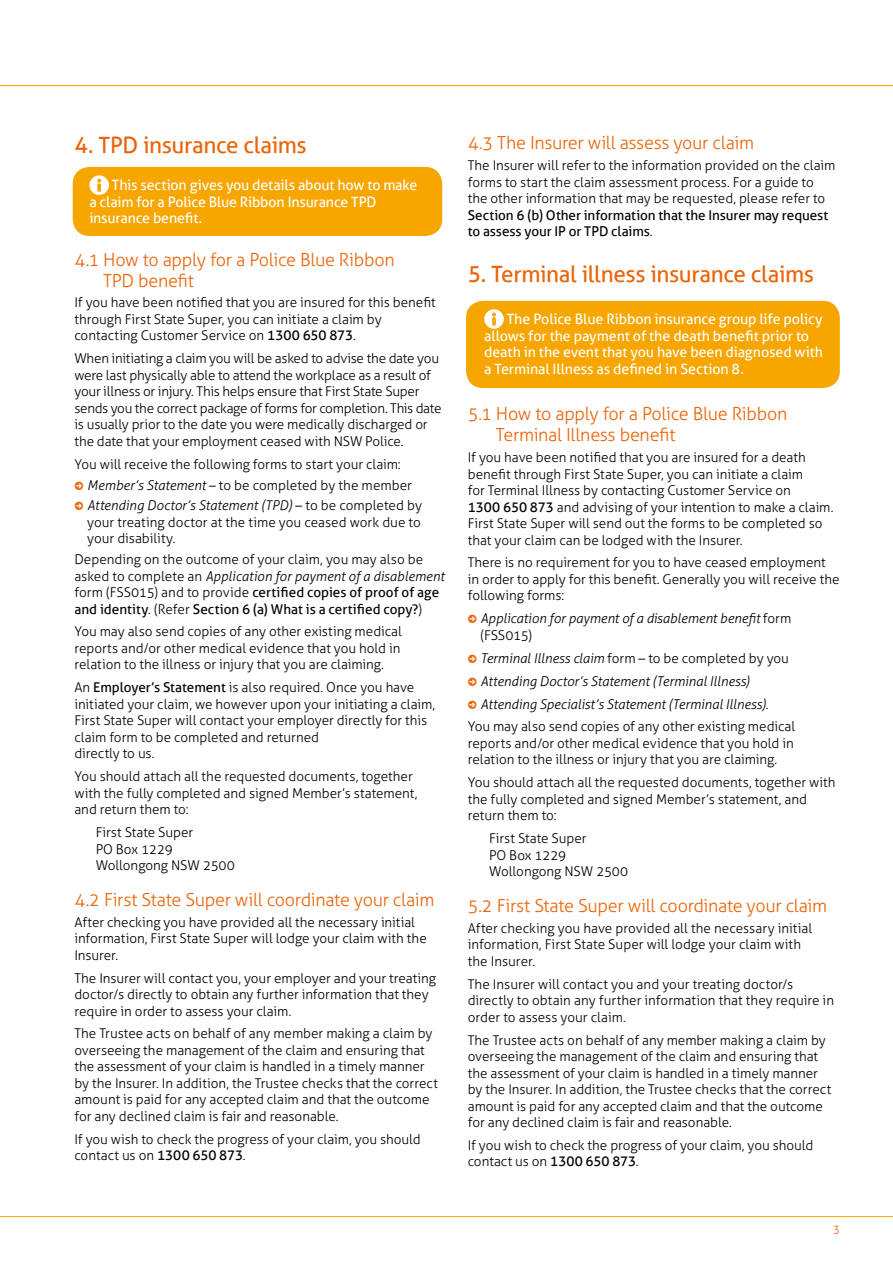
<style>
.page{position:relative;width:893px;height:1263px;background:#fff}
.page>*{position:absolute;margin:0;border:0;box-sizing:border-box;transform-origin:0 0}
.t1{font:22.5px "Aller";letter-spacing:-.02em;color:#ec6408}
.t2{font:300 18px/21px "Aller";letter-spacing:-.02em;color:#ec6408}
.t3{font:14.25px/16.5px "Aller";letter-spacing:-.01em;color:#fff}
.t4{font:300 13.5px/16.5px "Aller";letter-spacing:-.005em;color:#000}
.t5{font:italic 300 13.5px/16.5px "Aller";letter-spacing:-.005em;color:#000}
.t6{font:13.5px/16.5px "Aller";letter-spacing:-.005em;color:#000}
.t7{font:300 11.25px "Aller";color:#ec6408}
.s1{font-weight:400}
.s2{font-style:italic}
.s3{font-weight:300}
.s4{font-style:normal}
</style>
<div class="page">
<div style="left:466px;top:301px;width:374px;height:87px;background:#f7a600;border-radius:17px"></div>
<div style="left:73px;top:167px;width:369px;height:69px;background:#f7a600;border-radius:17px"></div>
<svg style="left:0;top:85px;width:893px;height:2px"></svg>
<hr style="left:0;top:1216px;width:893px;height:1px;background:#f7a600">
<svg style="left:89px;top:175px;width:20px;height:20px"></svg>
<svg style="left:484px;top:309px;width:20px;height:20px"></svg>
<h1 class="t1" style="left:74px;top:131px;width:234px">4. TPD insurance claims</h1>
<p class="t3" style="left:89px;top:177px;width:329px;text-indent:23px">This section gives you details about how to make a claim for a Police Blue Ribbon Insurance TPD insurance benefit.</p>
<h2 class="t2" style="left:103px;top:249px;width:293px;text-indent:-29px">4.1 How to apply for a Police Blue Ribbon<br>TPD benefit</h2>
<p class="t4" style="left:74px;top:294px;width:363px">If you have been notified that you are insured for this benefit through First State Super, you can initiate a claim by contacting Customer Service on <span class="s1">1300 650 873</span>.</p>
<p class="t4" style="left:74px;top:350px;width:369px">When initiating a claim you will be asked to advise the date you were last physically able to attend the workplace as a result of your illness or injury. This helps ensure that First State Super sends you the correct package of forms for completion. This date is usually prior to the date you were medically discharged or the date that your employment ceased with NSW Police.</p>
<p class="t4" style="left:87px;top:454px;width:336px;line-height:20.7px;text-indent:-13px">You will receive the following forms to start your claim:<br><span class="s2">Member’s Statement</span> – to be completed by the member<br><span class="s2">Attending Doctor’s Statement (TPD)</span> – to be completed by</p>
<p class="t4" style="left:87px;top:514px;width:335px">your treating doctor at the time you ceased work due to your disability.</p>
<p class="t4" style="left:74px;top:551px;width:372px">Depending on the outcome of your claim, you may also be asked to complete an <span class="s2">Application for payment of a disablement </span>form (FSS015) and to provide <span class="s1">certified copies of proof of age and identity</span>. (Refer <span class="s1">Section 6 (a) What is a certified copy?</span>)</p>
<p class="t4" style="left:74px;top:623px;width:329px;text-align:justify">You may also send copies of any other existing medical reports and/or other medical evidence that you hold in relation to the illness or injury that you are claiming.</p>
<p class="t4" style="left:74px;top:679px;width:362px">An <span class="s1">Employer’s Statement</span> is also required. Once you have initiated your claim, we however upon your initiating a claim, First State Super will contact your employer directly for this claim form to be completed and returned<br>directly to us.</p>
<p class="t4" style="left:74px;top:768px;width:345px">You should attach all the requested documents, together with the fully completed and signed Member’s statement, and return them to:</p>
<p class="t4" style="left:96px;top:824px;width:141px">First State Super<br>PO Box 1229<br>Wollongong NSW 2500</p>
<h2 class="t2" style="left:74px;top:889px;width:362px">4.2 First State Super will coordinate your claim</h2>
<p class="t4" style="left:74px;top:914px;width:354px">After checking you have provided all the necessary initial information, First State Super will lodge your claim with the<br>Insurer.</p>
<p class="t4" style="left:74px;top:969px;width:363px">The Insurer will contact you, your employer and your treating doctor/s directly to obtain any further information that they require in order to assess your claim.</p>
<p class="t4" style="left:74px;top:1025px;width:365px">The Trustee acts on behalf of any member making a claim by overseeing the management of the claim and ensuring that the assessment of your claim is handled in a timely manner by the Insurer. In addition, the Trustee checks that the correct amount is paid for any accepted claim and that the outcome for any declined claim is fair and reasonable.</p>
<p class="t4" style="left:74px;top:1131px;width:348px">If you wish to check the progress of your claim, you should contact us on <span class="s1">1300 650 873</span>.</p>
<h2 class="t2" style="left:468px;top:133px;width:288px">4.3 The Insurer will assess your claim</h2>
<p class="t4" style="left:468px;top:157px;width:369px">The Insurer will refer to the information provided on the claim forms to start the claim assessment process. For a guide to the other information that may be requested, please refer to</p>
<p class="t6" style="left:468px;top:207px;width:362px">Section 6 (b) Other information that the Insurer may request to assess your IP or TPD claims<span class="s3">.</span></p>
<h1 class="t1" style="left:468px;top:261px;width:348px">5. Terminal illness insurance claims</h1>
<p class="t3" style="left:484px;top:311px;width:340px;text-indent:23px">The Police Blue Ribbon insurance group life policy allows for the payment of the death benefit prior to death in the event that you have been diagnosed with a Terminal Illness as defined in Section 8.</p>
<h2 class="t2" style="left:496px;top:403px;width:293px;text-indent:-28px">5.1 How to apply for a Police Blue Ribbon<br>Terminal Illness benefit</h2>
<p class="t4" style="left:468px;top:449px;width:367px">If you have been notified that you are insured for a death benefit through First State Super, you can initiate a claim<br>for Terminal Illness by contacting Customer Service on<br><span class="s1">1300 650 873</span> and advising of your intention to make a claim.<br>First State Super will send out the forms to be completed so that your claim can be lodged with the Insurer.</p>
<p class="t4" style="left:468px;top:554px;width:373px">There is no requirement for you to have ceased employment in order to apply for this benefit. Generally you will receive the following forms:</p>
<p class="t5" style="left:480px;top:610px;width:312px">Application for payment of a disablement benefit <span class="s4">form (FSS015)</span></p>
<p class="t4" style="left:480px;top:650px;width:310px"><span class="s2">Terminal Illness claim</span> form – to be completed by you</p>
<p class="t5" style="left:480px;top:673px;width:271px">Attending Doctor’s Statement (Terminal Illness)</p>
<p class="t5" style="left:480px;top:695px;width:290px">Attending Specialist’s Statement (Terminal Illness)<span class="s4">.</span></p>
<p class="t4" style="left:468px;top:718px;width:329px">You may also send copies of any other existing medical</p>
<p class="t4" style="left:468px;top:735px;width:328px">reports and/or other medical evidence that you hold in relation to the illness or injury that you are claiming.</p>
<p class="t4" style="left:468px;top:774px;width:369px">You should attach all the requested documents, together with the fully completed and signed Member’s statement, and return them to:</p>
<p class="t4" style="left:489px;top:830px;width:141px">First State Super<br>PO Box 1229<br>Wollongong NSW 2500</p>
<h2 class="t2" style="left:468px;top:895px;width:361px">5.2 First State Super will coordinate your claim</h2>
<p class="t4" style="left:468px;top:920px;width:346px">After checking you have provided all the necessary initial information, First State Super will lodge your claim with the Insurer.</p>
<p class="t4" style="left:468px;top:976px;width:368px">The Insurer will contact you and your treating doctor/s directly to obtain any further information that they require in order to assess your claim.</p>
<p class="t4" style="left:468px;top:1031px;width:365px">The Trustee acts on behalf of any member making a claim by overseeing the management of the claim and ensuring that the assessment of your claim is handled in a timely manner by the Insurer. In addition, the Trustee checks that the correct amount is paid for any accepted claim and that the outcome for any declined claim is fair and reasonable.</p>
<p class="t4" style="left:468px;top:1137px;width:347px">If you wish to check the progress of your claim, you should contact us on <span class="s1">1300 650 873</span>.</p>
<p class="t7" style="left:833px;top:1222px;width:8px">3</p>
</div>
